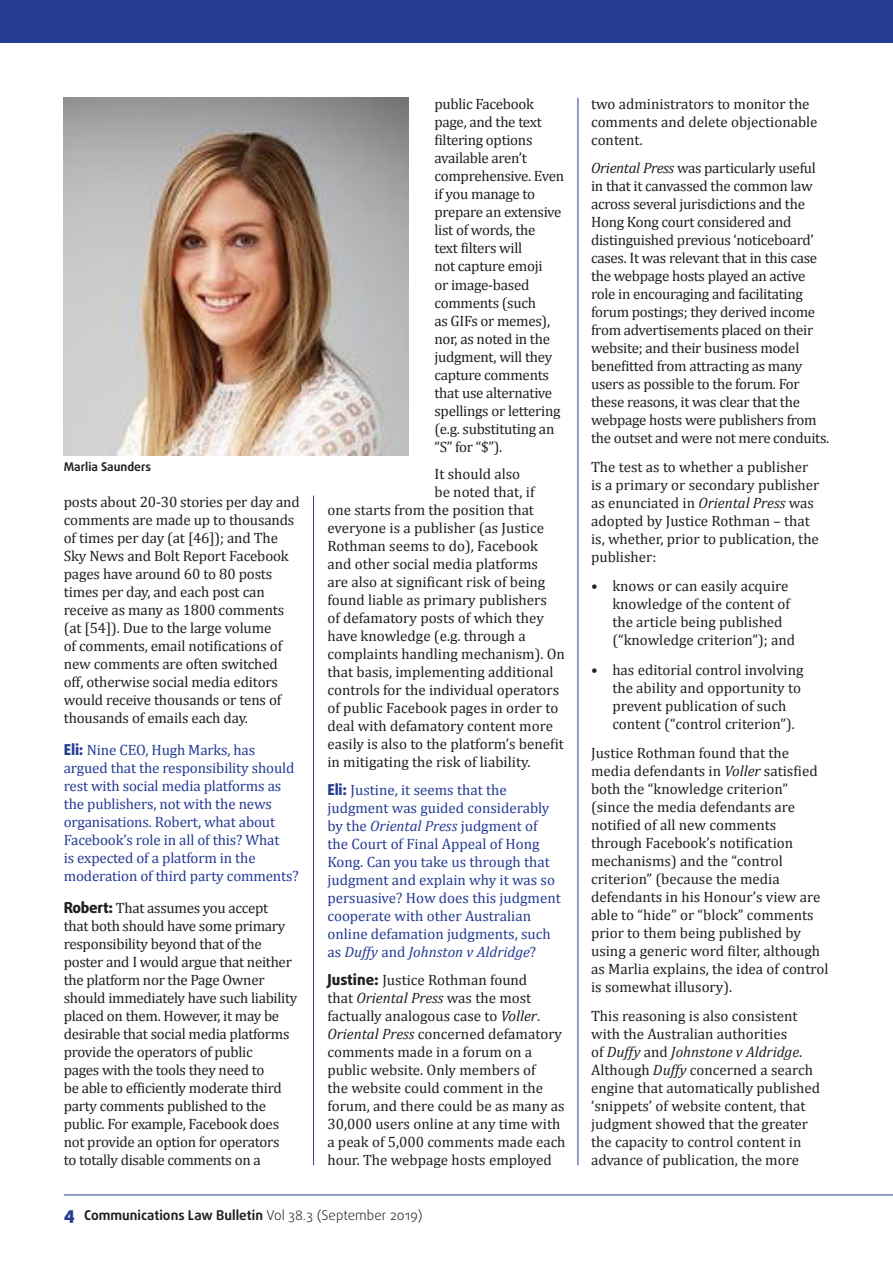
<style>
.page{position:relative;width:893px;height:1263px;background:#fff}
.page>*{position:absolute;margin:0;border:0;box-sizing:border-box;transform-origin:0 0}
.Body_Text{font:15px/18px "Cambria";letter-spacing:-.01em;color:#231f20}
.Body_Text-2{font:15px/18px "Cambria";letter-spacing:-.01em;color:#253c95}
.Hanging_Indent{font:15px/18px "Cambria";color:#231f20}
.t1{font:700 13.5px "Daxline Pro";color:#231f20}
.t2{font:700 12px "Daxline Pro";color:#231f20}
.s1{font-family:"Daxline Pro";font-weight:800}
.s2{font-style:italic}
.s3{font-weight:900;font-size:18px;color:#253c95}
.s4{font-weight:300}
</style>
<div class="page">
<hr style="left:64px;top:1194px;width:829px;height:1px;background:#253c95">
<div style="left:0;top:0;width:893px;height:43px;background:#253c95"></div>
<img style="left:64px;top:98px;width:345px;height:357px">
<hr style="left:313px;top:496px;width:1px;height:669px;background:#253c95">
<hr style="left:578px;top:98px;width:1px;height:1067px;background:#253c95">
<p class="t2" style="left:64px;top:458px;width:89px">Marlia Saunders</p>
<p class="Body_Text" style="left:64px;top:493px;width:238px">posts about 20-30 stories per day and comments are made up to thousands of times per day (at [46]); and The Sky News and Bolt Report Facebook pages have around 60 to 80 posts times per day, and each post can receive as many as 1800 comments (at [54]). Due to the large volume<br>of comments, email notifications of new comments are often switched off, otherwise social media editors would receive thousands or tens of thousands of emails each day.</p>
<p class="Body_Text-2" style="left:64px;top:741px;width:236px"><span class="s1">Eli:</span> Nine CEO, Hugh Marks, has argued that the responsibility should rest with social media platforms as the publishers, not with the news organisations. Robert, what about Facebook’s role in all of this? What<br>is expected of a platform in the moderation of third party comments?</p>
<p class="Body_Text" style="left:64px;top:899px;width:235px"><span class="s1">Robert:</span> That assumes you accept<br>that both should have some primary responsibility beyond that of the poster and I would argue that neither the platform nor the Page Owner should immediately have such liability placed on them. However, it may be desirable that social media platforms provide the operators of public<br>pages with the tools they need to<br>be able to efficiently moderate third party comments published to the public. For example, Facebook does not provide an option for operators<br>to totally disable comments on a</p>
<p class="Body_Text" style="left:434px;top:95px;width:131px">public Facebook page, and the text filtering options available aren’t comprehensive. Even if you manage to prepare an extensive list of words, the<br>text filters will<br>not capture emoji<br>or image-based comments (such<br>as GIFs or memes), nor, as noted in the judgment, will they capture comments that use alternative spellings or lettering (e.g. substituting an “S” for “$”).</p>
<p class="Body_Text" style="left:434px;top:465px;width:87px">It should also</p>
<p class="Body_Text" style="left:434px;top:483px;width:102px">be noted that, if</p>
<p class="Body_Text" style="left:327px;top:501px;width:208px">one starts from the position that</p>
<p class="Body_Text" style="left:327px;top:519px;width:218px">everyone is a publisher (as Justice</p>
<p class="Body_Text" style="left:327px;top:537px;width:212px">Rothman seems to do), Facebook</p>
<p class="Body_Text" style="left:327px;top:555px;width:212px">and other social media platforms</p>
<p class="Body_Text" style="left:327px;top:573px;width:219px">are also at significant risk of being</p>
<p class="Body_Text" style="left:327px;top:591px;width:221px">found liable as primary publishers</p>
<p class="Body_Text" style="left:327px;top:609px;width:218px">of defamatory posts of which they</p>
<p class="Body_Text" style="left:327px;top:627px;width:200px">have knowledge (e.g. through a</p>
<p class="Body_Text" style="left:327px;top:645px;width:239px">complaints handling mechanism). On</p>
<p class="Body_Text" style="left:327px;top:663px;width:227px">that basis, implementing additional</p>
<p class="Body_Text" style="left:327px;top:681px;width:233px">controls for the individual operators</p>
<p class="Body_Text" style="left:327px;top:699px;width:232px">of public Facebook pages in order to</p>
<p class="Body_Text" style="left:327px;top:717px;width:227px">deal with defamatory content more</p>
<p class="Body_Text" style="left:327px;top:735px;width:238px">easily is also to the platform’s benefit</p>
<p class="Body_Text" style="left:327px;top:753px;width:205px">in mitigating the risk of liability.</p>
<p class="Body_Text-2" style="left:327px;top:781px;width:235px"><span class="s1">Eli:</span> Justine, it seems that the judgment was guided considerably by the <span class="s2">Oriental Press</span> judgment of the Court of Final Appeal of Hong Kong. Can you take us through that judgment and explain why it was so persuasive? How does this judgment cooperate with other Australian online defamation judgments, such as <span class="s2">Duffy</span> and <span class="s2">Johnston v Aldridge</span>?</p>
<p class="Body_Text" style="left:327px;top:971px;width:240px"><span class="s1">Justine:</span> Justice Rothman found<br>that <span class="s2">Oriental Press</span> was the most factually analogous case to <span class="s2">Voller</span>.<br><span class="s2">Oriental Press</span> concerned defamatory comments made in a forum on a public website. Only members of<br>the website could comment in the forum, and there could be as many as 30,000 users online at any time with a peak of 5,000 comments made each hour. The webpage hosts employed</p>
<p class="t1" style="left:64px;top:1206px;width:360px"><span class="s3">4</span> Communications Law Bulletin <span class="s4">Vol 38.3 (September 2019)</span></p>
<p class="Body_Text" style="left:591px;top:95px;width:228px">two administrators to monitor the comments and delete objectionable content.</p>
<p class="Body_Text" style="left:591px;top:158px;width:240px"><span class="s2">Oriental Press</span> was particularly useful in that it canvassed the common law across several jurisdictions and the Hong Kong court considered and distinguished previous ‘noticeboard’ cases. It was relevant that in this case the webpage hosts played an active role in encouraging and facilitating forum postings; they derived income from advertisements placed on their website; and their business model benefitted from attracting as many users as possible to the forum. For these reasons, it was clear that the webpage hosts were publishers from the outset and were not mere conduits.</p>
<p class="Body_Text" style="left:591px;top:458px;width:230px">The test as to whether a publisher is a primary or secondary publisher as enunciated in <span class="s2">Oriental Press</span> was adopted by Justice Rothman – that is, whether, prior to publication, the publisher:</p>
<p class="Hanging_Indent" style="left:612px;top:577px;width:184px;text-indent:-21px">• knows or can easily acquire knowledge of the content of the article being published (“knowledge criterion”); and</p>
<p class="Hanging_Indent" style="left:612px;top:660px;width:193px;text-indent:-21px">• has editorial control involving the ability and opportunity to prevent publication of such content (“control criterion”).</p>
<p class="Body_Text" style="left:591px;top:744px;width:239px">Justice Rothman found that the media defendants in <span class="s2">Voller</span> satisfied both the “knowledge criterion” (since the media defendants are notified of all new comments through Facebook’s notification mechanisms) and the “control criterion” (because the media defendants in his Honour’s view are able to “hide” or “block” comments prior to them being published by using a generic word filter, although as Marlia explains, the idea of control is somewhat illusory).</p>
<p class="Body_Text" style="left:591px;top:1007px;width:230px">This reasoning is also consistent with the Australian authorities<br>of <span class="s2">Duffy</span> and <span class="s2">Johnstone v Aldridge</span>.<br>Although <span class="s2">Duffy</span> concerned a search engine that automatically published ‘snippets’ of website content, that judgment showed that the greater the capacity to control content in advance of publication, the more</p>
</div>
